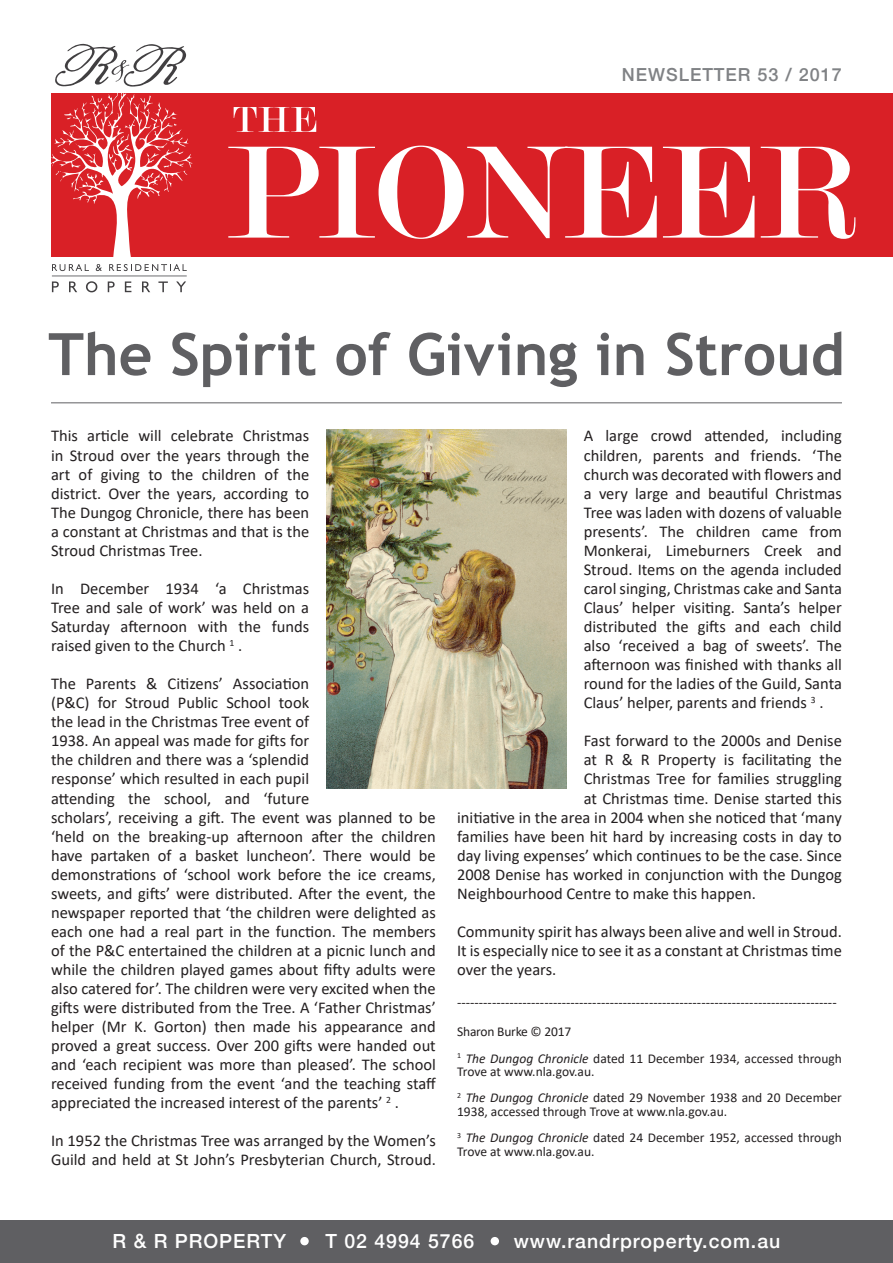
<style>
.page{position:relative;width:893px;height:1263px;background:#fff}
.page>*{position:absolute;margin:0;border:0;box-sizing:border-box;transform-origin:0 0}
.t1{font:700 58.5px "Trebuchet MS";color:#5f5f62}
.t2{font:500 19.5px "Helvetica 65";letter-spacing:.05em;color:#fff}
.t3{font:500 18px "Helvetica 65";letter-spacing:.055em;color:#808285}
.t4{font:16.5px/19px "Calibri";color:#231f20;text-align:justify}
.t5{font:14.25px "Calibri";color:#231f20}
.t6{font:13.5px/26.2px "Calibri";color:#231f20}
.s1{font-style:italic}
</style>
<div class="page">
<div style="left:0;top:1220px;width:893px;height:43px;background:#5f5f62"></div>
<div style="left:300px;top:1237px;width:9px;height:8px;background:#fff;border-radius:50%"></div>
<div style="left:491px;top:1237px;width:8px;height:8px;background:#fff;border-radius:50%"></div>
<div style="left:52px;top:93px;width:841px;height:164px;background:#d92026"></div>
<svg style="left:52px;top:281px;width:7px;height:11px"></svg>
<svg style="left:69px;top:281px;width:8px;height:11px"></svg>
<svg style="left:86px;top:281px;width:11px;height:11px"></svg>
<svg style="left:108px;top:281px;width:7px;height:11px"></svg>
<svg style="left:125px;top:281px;width:6px;height:11px"></svg>
<svg style="left:142px;top:281px;width:8px;height:11px"></svg>
<svg style="left:158px;top:281px;width:10px;height:11px"></svg>
<svg style="left:176px;top:281px;width:10px;height:11px"></svg>
<hr style="left:52px;top:276px;width:135px;height:1px;background:#6d6e71">
<svg style="left:51px;top:44px;width:142px;height:227px"></svg>
<svg style="left:234px;top:107px;width:82px;height:25px"></svg>
<svg style="left:228px;top:146px;width:627px;height:93px"></svg>
<hr style="left:51px;top:402px;width:791px;height:1px;background:#5f5f62">
<img style="left:326px;top:429px;width:241px;height:359px">
<p class="t3" style="left:622px;top:64px;width:222px">NEWSLETTER 53 / 2017</p>
<h1 class="t1" style="left:48px;top:318px;width:798px">The Spirit of Giving in Stroud</h1>
<p class="t4" style="left:51px;top:426px;width:260px">This article will celebrate Christmas in Stroud over the years through the art of giving to the children of the district. Over the years, according to The Dungog Chronicle, there has been a constant at Christmas and that is the Stroud Christmas Tree.</p>
<p class="t4" style="left:51px;top:578px;width:260px">In December 1934 ‘a Christmas Tree and sale of work’ was held on a Saturday afternoon with the funds raised given to the Church <sup>1</sup> .</p>
<p class="t4" style="left:51px;top:674px;width:386px;text-align:left">The Parents &amp; Citizens’ Association<br>(P&amp;C) for Stroud Public School took<br>the lead in the Christmas Tree event of<br>1938. An appeal was made for gifts for<br>the children and there was a ‘splendid<br>response’ which resulted in each pupil<br>attending the school, and ‘future<br>scholars’, receiving a gift. The event was planned to be ‘held on the breaking-up afternoon after the children have partaken of a basket luncheon’. There would be demonstrations of ‘school work before the ice creams, sweets, and gifts’ were distributed. After the event, the newspaper reported that ‘the children were delighted as each one had a real part in the function. The members of the P&amp;C entertained the children at a picnic lunch and while the children played games about fifty adults were also catered for’. The children were very excited when the gifts were distributed from the Tree. A ‘Father Christmas’ helper (Mr K. Gorton) then made his appearance and proved a great success. Over 200 gifts were handed out and ‘each recipient was more than pleased’. The school received funding from the event ‘and the teaching staff appreciated the increased interest of the parents’ <sup>2</sup> .</p>
<p class="t4" style="left:51px;top:1131px;width:386px">In 1952 the Christmas Tree was arranged by the Women’s<br>Guild and held at St John’s Presbyterian Church, Stroud.</p>
<p class="t4" style="left:584px;top:426px;width:260px">A large crowd attended, including children, parents and friends. ‘The church was decorated with flowers and a very large and beautiful Christmas Tree was laden with dozens of valuable presents’. The children came from Monkerai, Limeburners Creek and Stroud. Items on the agenda included carol singing, Christmas cake and Santa Claus’ helper visiting. Santa’s helper distributed the gifts and each child also ‘received a bag of sweets’. The afternoon was finished with thanks all round for the ladies of the Guild, Santa Claus’ helper, parents and friends <sup>3</sup> .</p>
<p class="t4" style="left:584px;top:731px;width:260px">Fast forward to the 2000s and Denise</p>
<p class="t4" style="left:584px;top:750px;width:260px">at R &amp; R Property is facilitating the</p>
<p class="t4" style="left:584px;top:769px;width:260px">Christmas Tree for families struggling</p>
<p class="t4" style="left:584px;top:788px;width:260px">at Christmas time. Denise started this</p>
<p class="t4" style="left:457px;top:807px;width:386px">initiative in the area in 2004 when she noticed that ‘many</p>
<p class="t4" style="left:457px;top:826px;width:386px">families have been hit hard by increasing costs in day to</p>
<p class="t4" style="left:457px;top:845px;width:386px">day living expenses’ which continues to be the case. Since</p>
<p class="t4" style="left:457px;top:864px;width:386px">2008 Denise has worked in conjunction with the Dungog</p>
<p class="t4" style="left:457px;top:883px;width:300px">Neighbourhood Centre to make this happen.</p>
<p class="t4" style="left:457px;top:921px;width:386px">Community spirit has always been alive and well in Stroud.<br>It is especially nice to see it as a constant at Christmas time over the years.</p>
<p class="t5" style="left:457px;top:992px;width:381px">---------------------------------------------------------------------------------------</p>
<p class="t6" style="left:457px;top:1018px;width:386px">Sharon Burke © 2017<br><sup>1</sup> <span class="s1">The Dungog Chronicle</span> dated 11 December 1934, accessed through</p>
<p class="t6" style="left:457px;top:1058px;width:386px">Trove at www.nla.gov.au.<br><sup>2</sup> <span class="s1">The Dungog Chronicle</span> dated 29 November 1938 and 20 December</p>
<p class="t6" style="left:457px;top:1098px;width:386px">1938, accessed through Trove at www.nla.gov.au.<br><sup>3</sup> <span class="s1">The Dungog Chronicle</span> dated 24 December 1952, accessed through</p>
<p class="t6" style="left:457px;top:1138px;width:139px">Trove at www.nla.gov.au.</p>
<p class="t2" style="left:113px;top:1229px;width:175px">R &amp; R PROPERTY</p>
<p class="t2" style="left:325px;top:1229px;width:150px">T 02 4994 5766</p>
<p class="t2" style="left:514px;top:1229px;width:268px">www.randrproperty.com.au</p>
</div>
